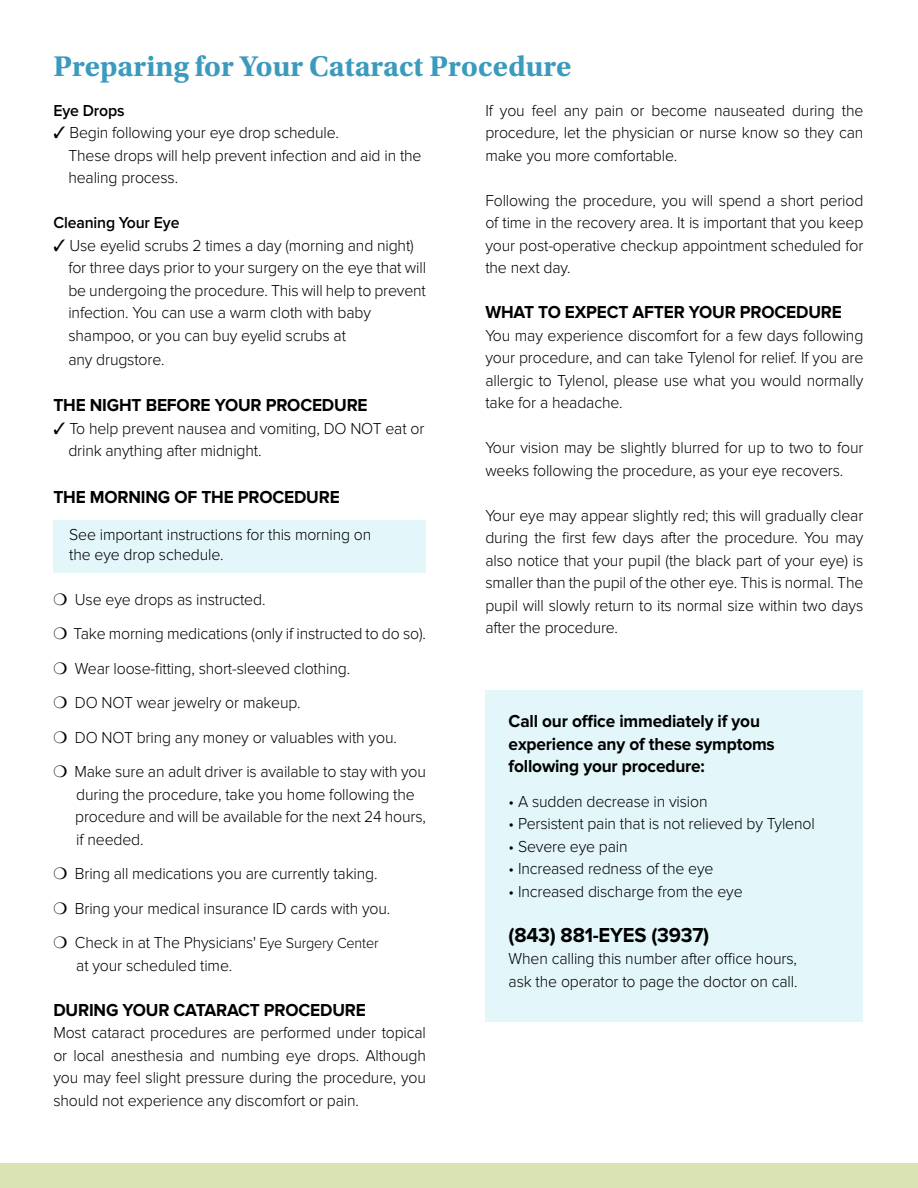
<style>
.page{position:relative;width:918px;height:1188px;background:#fff}
.page>*{position:absolute;margin:0;border:0;box-sizing:border-box;transform-origin:0 0}
.t1{font:700 30px "Utopia Std";color:#3c9bbd}
.t2{font:700 21px "Proxima Nova";letter-spacing:-.01em;color:#000;scale:.96 1}
.t3{font:700 18px/22.5px "Proxima Nova";letter-spacing:-.01em;color:#000;scale:.96 1}
.t4{font:300 16.5px/22.5px "Proxima Nova";letter-spacing:-.01em;color:#000;scale:.96 1}
.t5{font:600 16.5px "Proxima Nova";letter-spacing:-.01em;color:#000;scale:.96 1}
.s1{font-size:15px}
</style>
<div class="page">
<div style="left:0;top:1163px;width:918px;height:25px;background:#dae4b3"></div>
<div style="left:54px;top:520px;width:372px;height:53px;background:#e3f6fa"></div>
<div style="left:485px;top:691px;width:378px;height:331px;background:#e3f6fa"></div>
<h1 class="t1" style="left:53px;top:49px;width:520px">Preparing for Your Cataract Procedure</h1>
<p class="t4" style="left:485px;top:99px;width:395px;text-align:justify">If you feel any pain or become nauseated during the procedure, let the physician or nurse know so they can make you more comfortable.</p>
<p class="t4" style="left:485px;top:189px;width:395px;text-align:justify">Following the procedure, you will spend a short period of time in the recovery area. It is important that you keep your post-operative checkup appointment scheduled for the next day.</p>
<p class="t3" style="left:485px;top:301px;width:373px">WHAT TO EXPECT AFTER YOUR PROCEDURE</p>
<p class="t4" style="left:485px;top:324px;width:395px;text-align:justify">You may experience discomfort for a few days following your procedure, and can take Tylenol for relief. If you are allergic to Tylenol, please use what you would normally take for a headache.</p>
<p class="t4" style="left:485px;top:437px;width:395px">Your vision may be slightly blurred for up to two to four weeks following the procedure, as your eye recovers.</p>
<p class="t4" style="left:485px;top:504px;width:395px;text-align:justify">Your eye may appear slightly red; this will gradually clear during the first few days after the procedure. You may also notice that your pupil (the black part of your eye) is smaller than the pupil of the other eye. This is normal. The pupil will slowly return to its normal size within two days after the procedure.</p>
<p class="t5" style="left:53px;top:101px;width:76px">Eye Drops</p>
<p class="t4" style="left:68px;top:122px;width:369px;text-indent:-15px">✓ Begin following your eye drop schedule.<br>These drops will help prevent infection and aid in the healing process.</p>
<p class="t5" style="left:53px;top:213px;width:133px">Cleaning Your Eye</p>
<p class="t4" style="left:68px;top:234px;width:374px;text-indent:-15px">✓ Use eyelid scrubs 2 times a day (morning and night) for three days prior to your surgery on the eye that will be undergoing the procedure. This will help to prevent infection. You can use a warm cloth with baby shampoo, or you can buy eyelid scrubs at</p>
<p class="t4" style="left:68px;top:348px;width:102px">any drugstore.</p>
<p class="t3" style="left:53px;top:394px;width:329px">THE NIGHT BEFORE YOUR PROCEDURE</p>
<p class="t4" style="left:68px;top:417px;width:372px;text-indent:-15px">✓ To help prevent nausea and vomiting, DO NOT eat or drink anything after midnight.</p>
<p class="t3" style="left:53px;top:486px;width:300px">THE MORNING OF THE PROCEDURE</p>
<p class="t4" style="left:69px;top:525px;width:316px;line-height:19.5px">See important instructions for this morning on the eye drop schedule.</p>
<p class="t4" style="left:53px;top:582px;width:390px;line-height:34.5px">❍ Use eye drops as instructed.<br>❍ Take morning medications (only if instructed to do so). ❍ Wear loose-fitting, short-sleeved clothing.<br>❍ DO NOT wear jewelry or makeup.<br>❍ DO NOT bring any money or valuables with you.<br>❍ Make sure an adult driver is available to stay with you</p>
<p class="t4" style="left:75px;top:783px;width:367px">during the procedure, take you home following the procedure and will be available for the next 24 hours, if needed.</p>
<p class="t4" style="left:53px;top:857px;width:353px;line-height:34.5px">❍ Bring all medications you are currently taking. ❍ Bring your medical insurance ID cards with you. ❍ Check in at The Physicians' <span class="s1">Eye Surgery Center</span></p>
<p class="t4" style="left:76px;top:954px;width:164px">at your scheduled time.</p>
<p class="t3" style="left:53px;top:999px;width:327px">DURING YOUR CATARACT PROCEDURE</p>
<p class="t4" style="left:53px;top:1022px;width:390px;text-align:justify">Most cataract procedures are performed under topical or local anesthesia and numbing eye drops. Although you may feel slight pressure during the procedure, you should not experience any discomfort or pain.</p>
<p class="t3" style="left:509px;top:710px;width:279px">Call our office immediately if you experience any of these symptoms following your procedure:</p>
<p class="t4" style="left:509px;top:790px;width:209px">• A sudden decrease in vision</p>
<p class="t4" style="left:509px;top:813px;width:320px">• Persistent pain that is not relieved by Tylenol</p>
<p class="t4" style="left:509px;top:835px;width:125px">• Severe eye pain</p>
<p class="t4" style="left:509px;top:858px;width:215px">• Increased redness of the eye</p>
<p class="t4" style="left:509px;top:880px;width:245px">• Increased discharge from the eye</p>
<p class="t2" style="left:509px;top:923px;width:210px">(843) 881-EYES (3937)</p>
<p class="t4" style="left:509px;top:948px;width:302px">When calling this number after office hours, ask the operator to page the doctor on call.</p>
</div>
